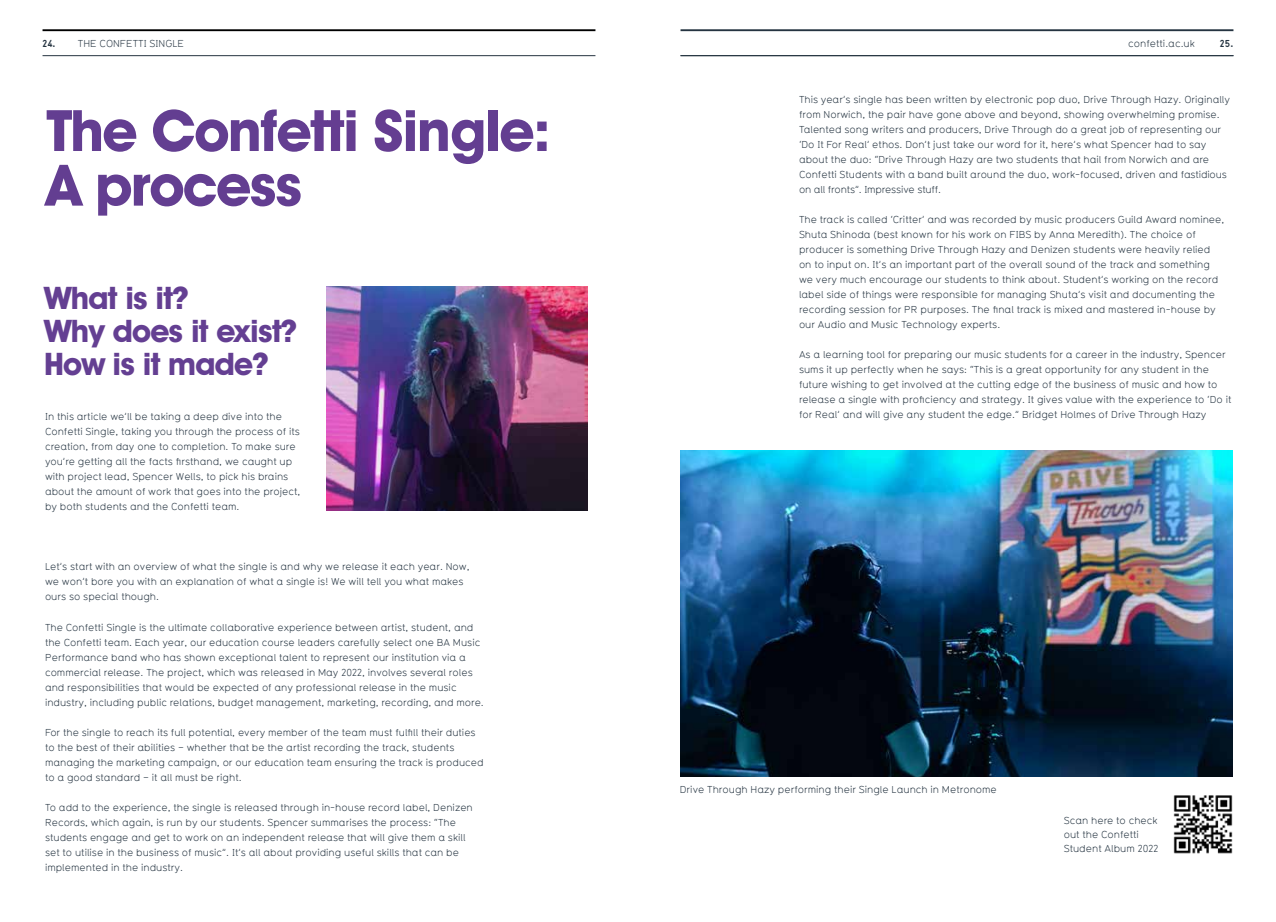
<style>
.page{position:relative;width:1276px;height:922px;background:#fff}
.page>*{position:absolute;margin:0;border:0;box-sizing:border-box;transform-origin:0 0}
.t1{font:700 57.38px/54.6px "Avant Garde IT Cby BT";letter-spacing:-.025em;color:#633e91}
.t2{font:700 31.12px/33px "Avant Garde IT Cby BT";letter-spacing:-.025em;color:#643f92}
.t3{font:11.25px/15px "TYP1451 A";color:#253441}
.t4{font:700 11.25px "TYP1451 A";color:#253441}
.s1{font-weight:700}
.s2{color:#653d91}
</style>
<div class="page">
<hr style="left:680px;top:29px;width:553px;height:2px;background:#253441">
<hr style="left:43px;top:29px;width:552px;height:2px;background:#000">
<hr style="left:43px;top:55px;width:552px;height:1px;background:#253441">
<hr style="left:680px;top:55px;width:553px;height:1px;background:#253441">
<img style="left:680px;top:450px;width:552px;height:326px">
<img style="left:326px;top:286px;width:262px;height:224px">
<img style="left:1173px;top:795px;width:60px;height:59px">
<p class="t3" style="left:43px;top:36px;width:143px"><span class="s1">24.</span> THE CONFETTI SINGLE</p>
<p class="t3" style="left:1128px;top:36px;width:68px">confetti.ac.uk</p>
<p class="t4" style="left:1220px;top:37px;width:15px">25.</p>
<h1 class="t1" style="left:46px;top:103px;width:506px">The Confe<span class="s2">tti S</span>ingle:<br>A process</h1>
<h2 class="t2" style="left:44px;top:281px;width:255px">What is it?<br>Why does it exist?<br>How is it made?</h2>
<p class="t3" style="left:45px;top:409px;width:257px">In this article we’ll be taking a deep dive into the Confetti Single, taking you through the process of its creation, from day one to completion. To make sure you’re getting all the facts firsthand, we caught up with project lead, Spencer Wells, to pick his brains about the amount of work that goes into the project, by both students and the Confetti team.</p>
<p class="t3" style="left:45px;top:559px;width:426px">Let’s start with an overview of what the single is and why we release it each year. Now, we won’t bore you with an explanation of what a single is! We will tell you what makes ours so special though.</p>
<p class="t3" style="left:45px;top:619px;width:440px">The Confetti Single is the ultimate collaborative experience between artist, student, and the Confetti team. Each year, our education course leaders carefully select one BA Music Performance band who has shown exceptional talent to represent our institution via a commercial release. The project, which was released in May 2022, involves several roles and responsibilities that would be expected of any professional release in the music industry, including public relations, budget management, marketing, recording, and more.</p>
<p class="t3" style="left:45px;top:724px;width:440px">For the single to reach its full potential, every member of the team must fulfill their duties to the best of their abilities – whether that be the artist recording the track, students managing the marketing campaign, or our education team ensuring the track is produced to a good standard – it all must be right.</p>
<p class="t3" style="left:45px;top:799px;width:429px">To add to the experience, the single is released through in-house record label, Denizen Records, which again, is run by our students. Spencer summarises the process: “The students engage and get to work on an independent release that will give them a skill set to utilise in the business of music”. It’s all about providing useful skills that can be implemented in the industry.</p>
<p class="t3" style="left:799px;top:92px;width:433px">This year’s single has been written by electronic pop duo, Drive Through Hazy. Originally from Norwich, the pair have gone above and beyond, showing overwhelming promise.<br>Talented song writers and producers, Drive Through do a great job of representing our ‘Do It For Real’ ethos. Don’t just take our word for it, here’s what Spencer had to say about the duo: “Drive Through Hazy are two students that hail from Norwich and are Confetti Students with a band built around the duo, work-focused, driven and fastidious on all fronts”. Impressive stuff.</p>
<p class="t3" style="left:799px;top:211px;width:427px">The track is called ‘Critter’ and was recorded by music producers Guild Award nominee, Shuta Shinoda (best known for his work on FIBS by Anna Meredith). The choice of producer is something Drive Through Hazy and Denizen students were heavily relied on to input on. It’s an important part of the overall sound of the track and something we very much encourage our students to think about. Student’s working on the record label side of things were responsible for managing Shuta’s visit and documenting the recording session for PR purposes. The final track is mixed and mastered in-house by our Audio and Music Technology experts.</p>
<p class="t3" style="left:799px;top:346px;width:434px">As a learning tool for preparing our music students for a career in the industry, Spencer sums it up perfectly when he says: “This is a great opportunity for any student in the future wishing to get involved at the cutting edge of the business of music and how to release a single with proficiency and strategy. It gives value with the experience to ‘Do it for Real’ and will give any student the edge.” Bridget Holmes of Drive Through Hazy</p>
<p class="t3" style="left:680px;top:782px;width:319px">Drive Through Hazy performing their Single Launch in Metronome</p>
<p class="t3" style="left:1063px;top:814px;width:96px;line-height:13.5px">Scan here to check out the Confetti<br>Student Album 2022</p>
</div>
